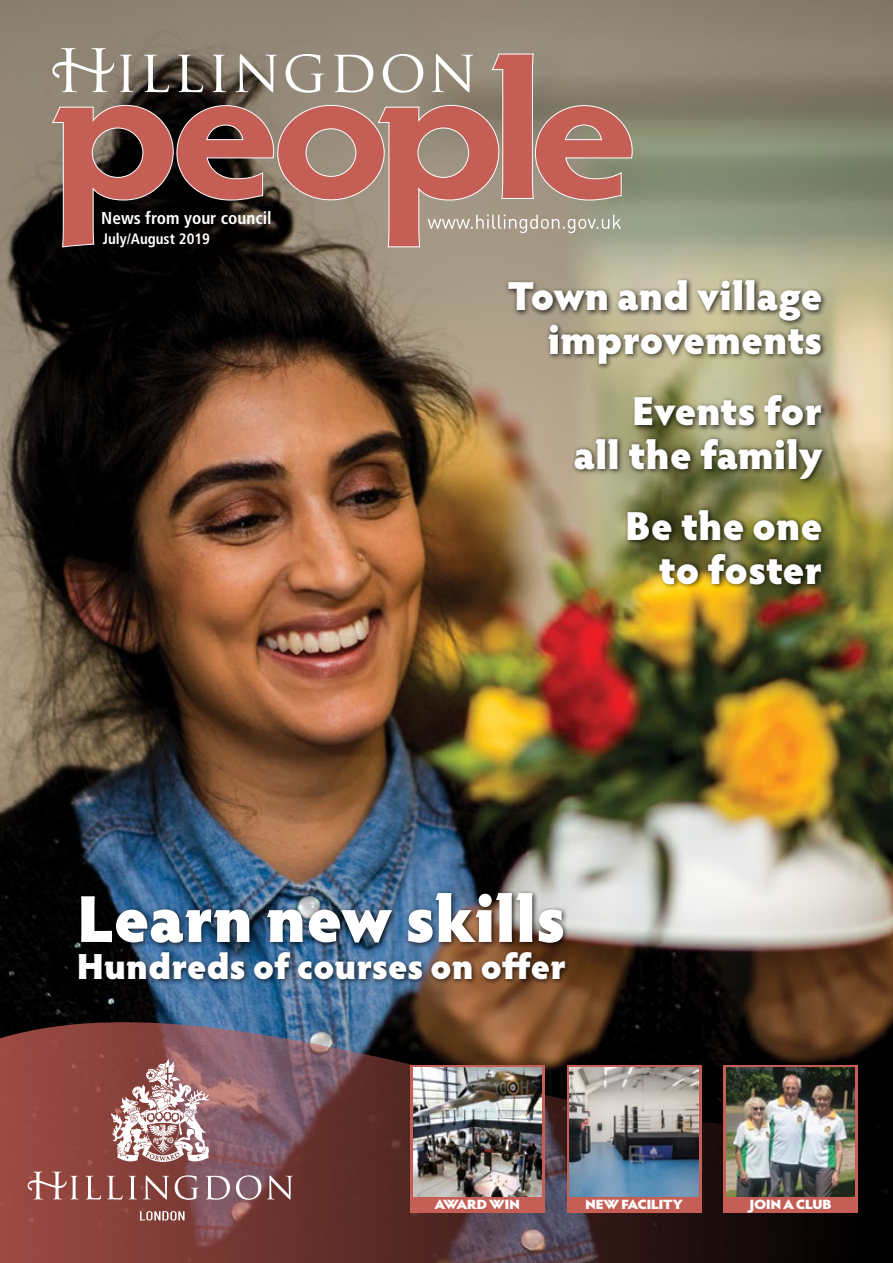
<style>
.page{position:relative;width:893px;height:1263px;background:#fff}
.page>*{position:absolute;margin:0;border:0;box-sizing:border-box;transform-origin:0 0}
.t1{font:900 66.6px "Hypatia Sans Pro";letter-spacing:-.005em;color:#fff}
.t2{font:900 40.65px/43.5px "Hypatia Sans Pro";letter-spacing:-.005em;color:#fff;text-align:right}
.t3{font:900 36.45px "Hypatia Sans Pro";letter-spacing:-.005em;color:#fff}
.t4{font:700 condensed 17.25px "Frutiger";color:#fff}
.t5{font:700 condensed 15px "Frutiger";color:#fff}
.t6{font:900 13.5px "Hypatia Sans Pro";letter-spacing:-.05em;color:#fff;scale:1.1 1}
</style>
<div class="page">
<img style="left:0;top:0;width:893px;height:1012px">
<svg style="left:52px;top:48px;width:421px;height:5px;background:#948a7a"></svg>
<svg style="left:51px;top:53px;width:582px;height:195px;background:#946c61"></svg>
<svg style="left:0;top:1012px;width:893px;height:251px;background:#4f2f2d"></svg>
<svg style="left:27px;top:1058px;width:266px;height:162px;background:#996465"></svg>
<svg style="left:428px;top:215px;width:193px;height:18px;background:#b2ab9c"></svg>
<div style="left:76px;top:889px;width:495px;height:96px;background:#000;opacity:.75"></div>
<div style="left:571px;top:392px;width:257px;height:92px;background:#000;opacity:.75"></div>
<div style="left:504px;top:277px;width:323px;height:92px;background:#000;opacity:.75"></div>
<div style="left:723px;top:1065px;width:135px;height:147px;background:#c55e55"></div>
<img style="left:727px;top:1068px;width:128px;height:128px">
<svg style="left:567px;top:1065px;width:134px;height:147px;background:#b9655f"></svg>
<img style="left:570px;top:1068px;width:128px;height:128px">
<div style="left:624px;top:507px;width:204px;height:82px;background:#000;opacity:.75"></div>
<div style="left:410px;top:1065px;width:134px;height:147px;background:#c55e55"></div>
<img style="left:413px;top:1068px;width:128px;height:128px">
<p class="t4" style="left:101px;top:208px;width:172px">News from your council</p>
<p class="t5" style="left:103px;top:229px;width:109px">July/August 2019</p>
<p class="t2" style="left:508px;top:273px;width:316px">Town and village improvements</p>
<p class="t2" style="left:574px;top:387px;width:250px">Events for<br>all the family</p>
<p class="t2" style="left:625px;top:502px;width:199px">Be the one to foster</p>
<h1 class="t1" style="left:77px;top:870px;width:491px">Learn new skills</h1>
<p class="t3" style="left:77px;top:940px;width:491px">Hundreds of courses on offer</p>
<p class="t6" style="left:435px;top:1194px;width:79px">AWARD WIN</p>
<p class="t6" style="left:585px;top:1194px;width:90px">NEW FACILITY</p>
<p class="t6" style="left:749px;top:1194px;width:76px">JOIN A CLUB</p>
</div>
